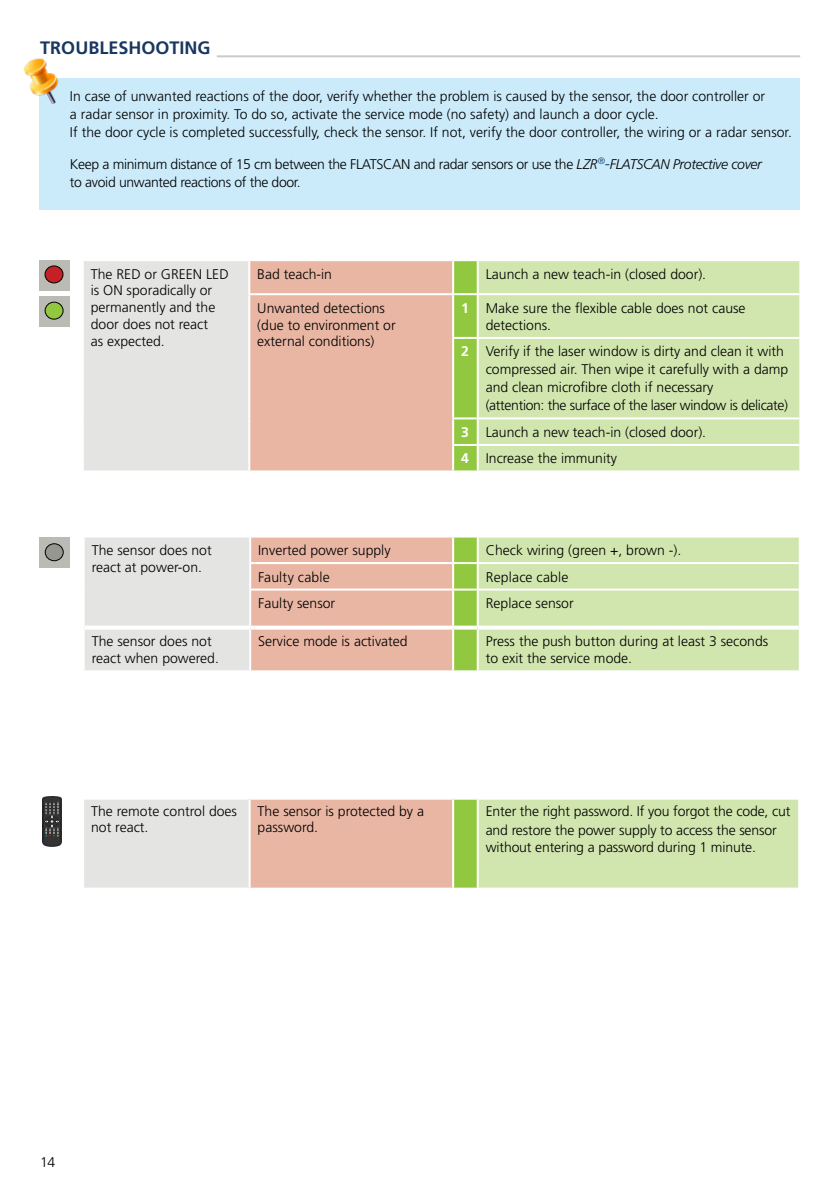
<style>
.page{position:relative;width:840px;height:1191px;background:#fff}
.page>*{position:absolute;margin:0;border:0;box-sizing:border-box;transform-origin:0 0}
.t1{font:700 18px "Frutiger LT Std";color:#1a3760}
.t2{font:300 14px/16.8px "Frutiger LT Std";color:#000}
.t3{font:300 14px/18px "Frutiger LT Std";letter-spacing:-.025em;color:#000}
.s1{font-style:italic}
.s2{font-size:16px;color:#1f497d}
.s3{font-weight:700;color:#fff}
</style>
<div class="page">
<div style="left:40px;top:78px;width:759px;height:132px;background:#cbebfb"></div>
<img style="left:24px;top:58px;width:35px;height:46px">
<hr style="left:217px;top:55px;width:582px;height:2px;background:#969890">
<div style="left:83px;top:260px;width:166px;height:211px;background:#e4e4e2"></div>
<div style="left:250px;top:261px;width:202px;height:209px;background:#e9b6a4"></div>
<div style="left:454px;top:261px;width:22px;height:209px;background:#92c83f"></div>
<div style="left:478px;top:261px;width:320px;height:209px;background:#d1e6ae"></div>
<hr style="left:82px;top:259px;width:167px;height:2px;background:#fff">
<hr style="left:82px;top:261px;width:2px;height:33px;background:#fff">
<hr style="left:248px;top:261px;width:2px;height:32px;background:#fff">
<hr style="left:82px;top:294px;width:2px;height:44px;background:#fff">
<hr style="left:248px;top:295px;width:2px;height:43px;background:#fff">
<hr style="left:82px;top:338px;width:2px;height:80px;background:#fff">
<hr style="left:248px;top:338px;width:2px;height:80px;background:#fff">
<hr style="left:452px;top:337px;width:25px;height:2px;background:#fff">
<hr style="left:477px;top:337px;width:321px;height:2px;background:#fff">
<hr style="left:82px;top:418px;width:2px;height:27px;background:#fff">
<hr style="left:248px;top:418px;width:2px;height:27px;background:#fff">
<hr style="left:452px;top:417px;width:25px;height:2px;background:#fff">
<hr style="left:477px;top:417px;width:321px;height:2px;background:#fff">
<hr style="left:82px;top:445px;width:2px;height:25px;background:#fff">
<hr style="left:248px;top:445px;width:2px;height:25px;background:#fff">
<hr style="left:452px;top:444px;width:25px;height:2px;background:#fff">
<hr style="left:477px;top:444px;width:321px;height:2px;background:#fff">
<hr style="left:82px;top:470px;width:167px;height:2px;background:#fff">
<hr style="left:248px;top:293px;width:205px;height:2px;background:#fff">
<hr style="left:453px;top:293px;width:24px;height:2px;background:#fff">
<hr style="left:477px;top:293px;width:321px;height:2px;background:#fff">
<div style="left:84px;top:536px;width:166px;height:91px;background:#e4e4e2"></div>
<div style="left:84px;top:627px;width:166px;height:44px;background:#e4e4e2"></div>
<div style="left:250px;top:627px;width:203px;height:44px;background:#e9b6a4"></div>
<div style="left:453px;top:627px;width:24px;height:44px;background:#92c83f"></div>
<div style="left:477px;top:627px;width:322px;height:44px;background:#d1e6ae"></div>
<hr style="left:83px;top:535px;width:167px;height:2px;background:#fff">
<hr style="left:83px;top:537px;width:2px;height:26px;background:#fff">
<hr style="left:249px;top:537px;width:2px;height:25px;background:#fff">
<hr style="left:83px;top:563px;width:2px;height:26px;background:#fff">
<hr style="left:249px;top:562px;width:204px;height:2px;background:#fff">
<hr style="left:249px;top:564px;width:2px;height:24px;background:#fff">
<hr style="left:83px;top:589px;width:2px;height:38px;background:#fff">
<hr style="left:249px;top:588px;width:204px;height:2px;background:#fff">
<hr style="left:249px;top:590px;width:2px;height:35px;background:#fff">
<hr style="left:83px;top:627px;width:2px;height:43px;background:#fff">
<hr style="left:249px;top:629px;width:2px;height:41px;background:#fff">
<hr style="left:452px;top:629px;width:2px;height:41px;background:#fff">
<hr style="left:476px;top:629px;width:2px;height:41px;background:#fff">
<hr style="left:83px;top:670px;width:167px;height:2px;background:#fff">
<hr style="left:250px;top:670px;width:203px;height:2px;background:#fff">
<hr style="left:453px;top:670px;width:24px;height:2px;background:#fff">
<hr style="left:477px;top:670px;width:322px;height:2px;background:#fff">
<svg style="left:250px;top:536px;width:549px;height:89px;background:#dad6ac"></svg>
<hr style="left:798px;top:589px;width:1px;height:38px;background:#fff">
<hr style="left:798px;top:627px;width:1px;height:43px;background:#fff">
<svg style="left:85px;top:625px;width:165px;height:4px"></svg>
<svg style="left:250px;top:625px;width:203px;height:4px"></svg>
<svg style="left:453px;top:625px;width:24px;height:4px"></svg>
<svg style="left:477px;top:625px;width:321px;height:4px"></svg>
<div style="left:83px;top:797px;width:166px;height:91px;background:#e4e4e2"></div>
<div style="left:249px;top:797px;width:204px;height:91px;background:#e9b6a4"></div>
<div style="left:453px;top:797px;width:24px;height:91px;background:#92c83f"></div>
<div style="left:477px;top:797px;width:321px;height:91px;background:#d1e6ae"></div>
<hr style="left:82px;top:799px;width:2px;height:88px;background:#fff">
<hr style="left:248px;top:799px;width:2px;height:88px;background:#fff">
<hr style="left:452px;top:799px;width:2px;height:88px;background:#fff">
<hr style="left:476px;top:799px;width:2px;height:88px;background:#fff">
<hr style="left:82px;top:887px;width:167px;height:2px;background:#fff">
<hr style="left:249px;top:887px;width:204px;height:2px;background:#fff">
<hr style="left:453px;top:887px;width:24px;height:2px;background:#fff">
<hr style="left:477px;top:887px;width:322px;height:2px;background:#fff">
<hr style="left:797px;top:799px;width:2px;height:88px;background:#fff">
<hr style="left:82px;top:795px;width:167px;height:4px;background:#fff">
<hr style="left:249px;top:795px;width:204px;height:4px;background:#fff">
<hr style="left:453px;top:795px;width:24px;height:4px;background:#fff">
<hr style="left:477px;top:795px;width:322px;height:4px;background:#fff">
<div style="left:39px;top:260px;width:31px;height:30px;background:#bbbbb5"></div>
<div style="left:45px;top:266px;width:18px;height:17px;background:#c62027;border-radius:50%"></div>
<div style="left:44px;top:265px;width:19px;height:18px;border:1px solid #000;border-radius:50%"></div>
<div style="left:39px;top:296px;width:30px;height:30px;background:#bbbbb5"></div>
<div style="left:45px;top:302px;width:18px;height:17px;background:#92c83f;border-radius:50%"></div>
<div style="left:45px;top:302px;width:19px;height:18px;border:1px solid #000;border-radius:50%"></div>
<div style="left:39px;top:537px;width:31px;height:31px;background:#bbbbb5"></div>
<div style="left:45px;top:544px;width:18px;height:17px;background:#969890;border-radius:50%"></div>
<div style="left:45px;top:543px;width:19px;height:18px;border:1px solid #000;border-radius:50%"></div>
<img style="left:43px;top:796px;width:18px;height:51px">
<p class="t1" style="left:40px;top:38px;width:172px">TROUBLESHOOTING</p>
<p class="t2" style="left:70px;top:87px;width:723px;line-height:18px">In case of unwanted reactions of the door, verify whether the problem is caused by the sensor, the door controller or<br>a radar sensor in proximity. To do so, activate the service mode (no safety) and launch a door cycle.<br>If the door cycle is completed successfully, check the sensor. If not, verify the door controller, the wiring or a radar sensor.</p>
<p class="t3" style="left:70px;top:155px;width:693px">Keep a minimum distance of 15 cm between the FLATSCAN and radar sensors or use the <span class="s1">LZR</span><sup>®</sup><span class="s2">-</span><span class="s1">FLATSCAN Protective cover </span>to avoid unwanted reactions of the door.</p>
<p class="t2" style="left:91px;top:266px;width:139px">The RED or GREEN LED is ON sporadically or permanently and the door does not react<br>as expected.</p>
<p class="t2" style="left:257px;top:266px;width:76px">Bad teach-in</p>
<p class="t2" style="left:485px;top:266px;width:222px">Launch a new teach-in (closed door).</p>
<p class="t2" style="left:257px;top:300px;width:140px">Unwanted detections (due to environment or external conditions)</p>
<p class="t2" style="left:485px;top:299px;width:261px;text-indent:-25px"><span class="s3">1</span> Make sure the flexible cable does not cause detections.</p>
<p class="t2" style="left:485px;top:343px;width:304px;line-height:18px;text-indent:-25px"><span class="s3">2</span> Verify if the laser window is dirty and clean it with compressed air. Then wipe it carefully with a damp and clean microfibre cloth if necessary<br>(attention: the surface of the laser window is delicate)</p>
<p class="t2" style="left:461px;top:419px;width:246px;line-height:26.6px"><span class="s3">3</span> Launch a new teach-in (closed door).<br><span class="s3">4</span> Increase the immunity</p>
<p class="t2" style="left:92px;top:542px;width:121px">The sensor does not react at power-on.</p>
<p class="t2" style="left:258px;top:542px;width:134px">Inverted power supply</p>
<p class="t2" style="left:485px;top:542px;width:197px">Check wiring (green +, brown -).</p>
<p class="t2" style="left:258px;top:568px;width:73px">Faulty cable</p>
<p class="t2" style="left:485px;top:568px;width:84px">Replace cable</p>
<p class="t2" style="left:258px;top:595px;width:79px">Faulty sensor</p>
<p class="t2" style="left:485px;top:595px;width:89px">Replace sensor</p>
<p class="t2" style="left:92px;top:633px;width:129px">The sensor does not react when powered.</p>
<p class="t2" style="left:258px;top:633px;width:151px">Service mode is activated</p>
<p class="t2" style="left:485px;top:633px;width:284px">Press the push button during at least 3 seconds to exit the service mode.</p>
<p class="t2" style="left:91px;top:803px;width:147px;line-height:16px">The remote control does not react.</p>
<p class="t2" style="left:257px;top:803px;width:168px;line-height:16px">The sensor is protected by a password.</p>
<p class="t2" style="left:485px;top:802px;width:306px;line-height:19px">Enter the right password. If you forgot the code, cut and restore the power supply to access the sensor</p>
<p class="t2" style="left:485px;top:839px;width:271px">without entering a password during 1 minute.</p>
<p class="t2" style="left:40px;top:1154px;width:17px">14</p>
</div>
